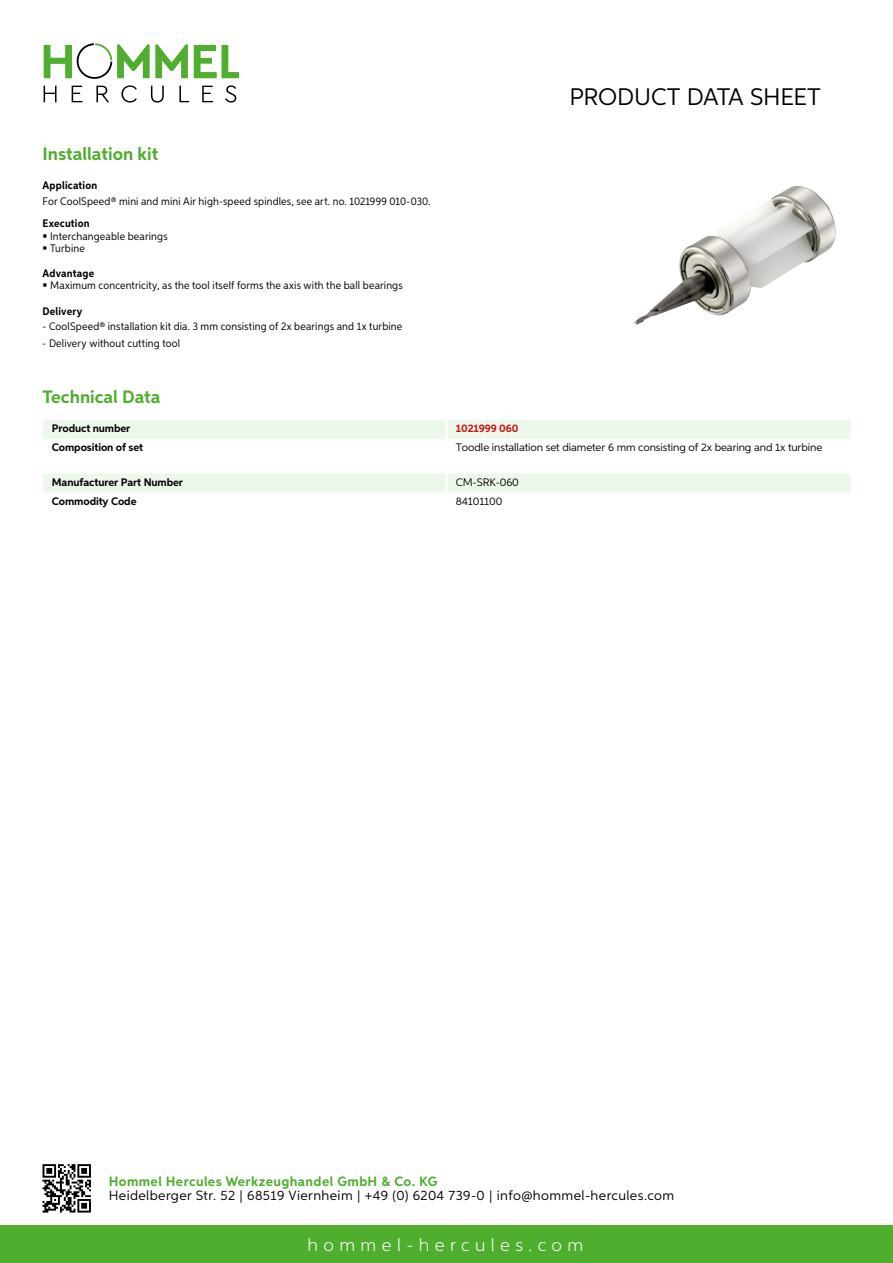
<style>
.page{position:relative;width:893px;height:1263px;background:#fff}
.page>*{position:absolute;margin:0;border:0;box-sizing:border-box;transform-origin:0 0}
.t1{font:24px "Aspira";letter-spacing:-.01em;color:#000}
.t2{font:700 18px "Aspira";color:#50ae2f}
.t3{font:300 18px "Aspira";letter-spacing:.3em;color:#fff}
.t4{font:13.5px "Aspira";letter-spacing:.03em;color:#000}
.t5{font:700 13.5px "Aspira";letter-spacing:.03em;color:#50ae2f}
.t6{font:10.95px/12.8px "Aspira Nar";letter-spacing:.015em;color:#000}
.t7{font:10.95px "Aspira";letter-spacing:-.01em;color:#000}
.t8{font:700 10.95px "Aspira";letter-spacing:-.01em;color:#000}
.t9{font:700 10.95px "Aspira Nar";letter-spacing:.015em;color:#000}
.t10{font:700 10.95px "Aspira";letter-spacing:-.01em;color:#cd1013}
</style>
<div class="page">
<div style="left:0;top:1226px;width:893px;height:37px;background:#50ae2f"></div>
<svg style="left:43px;top:1164px;width:48px;height:48px"></svg>
<svg style="left:194px;top:45px;width:45px;height:33px"></svg>
<svg style="left:44px;top:43px;width:144px;height:36px"></svg>
<svg style="left:44px;top:86px;width:13px;height:16px"></svg>
<svg style="left:72px;top:86px;width:10px;height:16px"></svg>
<svg style="left:96px;top:86px;width:13px;height:16px"></svg>
<svg style="left:121px;top:85px;width:16px;height:18px"></svg>
<svg style="left:151px;top:86px;width:13px;height:17px"></svg>
<svg style="left:179px;top:86px;width:10px;height:16px"></svg>
<svg style="left:202px;top:86px;width:11px;height:16px"></svg>
<svg style="left:225px;top:85px;width:11px;height:18px"></svg>
<div style="left:43px;top:420px;width:807px;height:19px;background:#eef7eb"></div>
<div style="left:43px;top:474px;width:807px;height:19px;background:#eef7eb"></div>
<img style="left:750px;top:186px;width:46px;height:33px">
<h2 class="t2" style="left:43px;top:142px;width:117px">Installation kit</h2>
<p class="t9" style="left:43px;top:179px;width:56px">Application</p>
<p class="t6" style="left:43px;top:194px;width:390px">For CoolSpeed® mini and mini Air high-speed spindles, see art. no. 1021999 010-030.</p>
<p class="t9" style="left:43px;top:216px;width:49px">Execution</p>
<p class="t6" style="left:50px;top:229px;width:119px">Interchangeable bearings<br>Turbine</p>
<p class="t9" style="left:43px;top:266px;width:53px">Advantage</p>
<p class="t6" style="left:50px;top:279px;width:354px">Maximum concentricity, as the tool itself forms the axis with the ball bearings</p>
<p class="t9" style="left:43px;top:304px;width:41px">Delivery</p>
<p class="t6" style="left:43px;top:319px;width:361px">- CoolSpeed® installation kit dia. 3 mm consisting of 2x bearings and 1x turbine</p>
<p class="t6" style="left:43px;top:337px;width:139px">- Delivery without cutting tool</p>
<h1 class="t1" style="left:569px;top:82px;width:253px">Product data sh eet</h1>
<h2 class="t2" style="left:43px;top:386px;width:120px">Technical Data</h2>
<p class="t8" style="left:52px;top:421px;width:80px">Product number</p>
<p class="t10" style="left:456px;top:421px;width:64px">1021999 060</p>
<p class="t8" style="left:52px;top:440px;width:93px">Composition of set</p>
<p class="t7" style="left:456px;top:441px;width:368px">Toodle installation set diameter 6 mm consisting of 2x bearing and 1x turbine</p>
<p class="t8" style="left:52px;top:475px;width:133px">Manufacturer Part Number</p>
<p class="t7" style="left:456px;top:475px;width:65px">CM-SRK-060</p>
<p class="t8" style="left:52px;top:494px;width:86px">Commodity Code</p>
<p class="t7" style="left:456px;top:494px;width:48px">84101100</p>
<p class="t5" style="left:109px;top:1172px;width:330px">Hommel Hercules Werkzeughandel GmbH &amp; Co. KG</p>
<p class="t4" style="left:109px;top:1187px;width:567px">Heidelberger Str. 52 | 68519 Viernheim | +49 (0) 6204 739-0 | info@hommel-hercules.com</p>
<h2 class="t3" style="left:307px;top:1234px;width:277px">hommel-hercules.com</h2>
</div>
